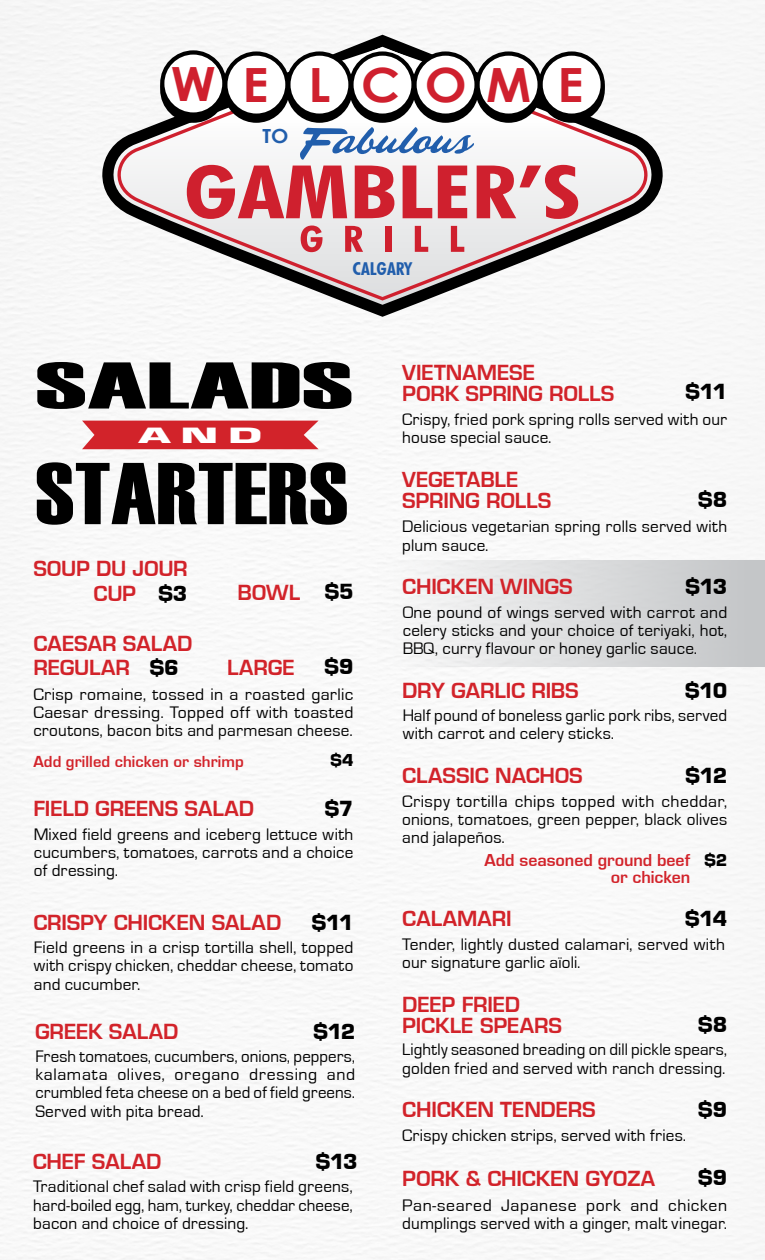
<style>
.page{position:relative;width:765px;height:1260px;background:#fff}
.page>*{position:absolute;margin:0;border:0;box-sizing:border-box;transform-origin:0 0}
.t1{font:87.5px "Haettenschweiler";color:#000;scale:1.18 1}
.t2{font:65.88px "Haettenschweiler";color:#000;scale:2.07 1}
.t3{font:700 47.25px "Century Gothic";letter-spacing:.53em;color:#cf202e;scale:1.06 1}
.t4{font:22.88px "Eurostile Black URW";color:#fff;scale:2.14 1}
.t5{font:700 22.62px/20.9px "Eurostile";letter-spacing:-.005em;color:#d2232a}
.t6{font:22.62px "Eurostile Black URW";letter-spacing:-.065em;color:#000}
.t7{font:700 19.5px "Century Gothic";color:#215eac;scale:1.06 1}
.t8{font:700 17.88px/16.5px "Eurostile";color:#d2232a}
.t9{font:17.88px "Eurostile Black URW";color:#000}
.t10{font:700 condensed 17.75px "Futura BT";color:#215eac;scale:1.06 1}
.t11{font:17.25px/18.1px "Eurostile";letter-spacing:.01em;color:#000;text-align:justify}
.t12{font:700 16.5px "Eurostile";letter-spacing:.005em;color:#d2232a}
.s1{font-family:"Eurostile Black URW";font-weight:400;color:#000}
</style>
<div class="page">
<div style="left:377px;top:561px;width:388px;height:106px;background:linear-gradient(to right,#f9f9f9,#c2c4c6)"></div>
<div style="left:82px;top:421px;width:237px;height:28px;background:#d2232a"></div>
<svg style="left:102px;top:35px;width:561px;height:282px"></svg>
<svg style="left:103px;top:47px;width:559px;height:258px"></svg>
<svg style="left:117px;top:51px;width:531px;height:250px;fill:#f3f3f3"></svg>
<svg style="left:160px;top:47px;width:445px;height:172px"></svg>
<svg style="left:301px;top:226px;width:22px;height:26px"></svg>
<svg style="left:345px;top:226px;width:18px;height:26px"></svg>
<div style="left:386px;top:226px;width:6px;height:26px;background:#cf202e"></div>
<svg style="left:415px;top:226px;width:13px;height:26px"></svg>
<svg style="left:451px;top:226px;width:13px;height:26px"></svg>
<h3 class="t3" style="left:171px;top:49px;width:391px">WE LCOME</h3>
<p class="t7" style="left:262px;top:121px;width:26px">TO</p>
<p class="t10" style="left:353px;top:258px;width:57px">CALGARY</p>
<h2 class="t2" style="left:35px;top:341px;width:155px">SALADS</h2>
<h3 class="t4" style="left:138px;top:422px;width:59px">AND</h3>
<h1 class="t1" style="left:35px;top:434px;width:267px">STARTERS</h1>
<h3 class="t5" style="left:33px;top:557px;width:156px;line-height:24.9px;text-align:right">SOUP DU JOUR<br>CUP <span class="s1">$3</span></h3>
<h3 class="t5" style="left:238px;top:584px;width:117px">BOWL <span class="s1">$5</span></h3>
<h3 class="t5" style="left:33px;top:633px;width:161px;line-height:24.2px">CAESAR SALAD<br>REGULAR <span class="s1">$6</span></h3>
<h3 class="t5" style="left:227px;top:659px;width:69px">LARGE</h3>
<h3 class="t6" style="left:325px;top:654px;width:30px">$9</h3>
<p class="t11" style="left:33px;top:685px;width:322px">Crisp romaine, tossed in a roasted garlic Caesar dressing. Topped off with toasted croutons, bacon bits and parmesan cheese.</p>
<p class="t12" style="left:33px;top:755px;width:212px">Add grilled chicken or shrimp</p>
<p class="t9" style="left:331px;top:750px;width:25px">$4</p>
<h3 class="t5" style="left:402px;top:363px;width:214px">VIETNAMESE<br>PORK SPRING ROLLS</h3>
<h3 class="t6" style="left:685px;top:379px;width:43px">$11</h3>
<p class="t11" style="left:402px;top:411px;width:326px">Crispy, fried pork spring rolls served with our house special sauce.</p>
<h3 class="t5" style="left:402px;top:471px;width:150px">VEGETABLE<br>SPRING ROLLS</h3>
<h3 class="t6" style="left:698px;top:486px;width:30px">$8</h3>
<p class="t11" style="left:402px;top:518px;width:326px">Delicious vegetarian spring rolls served with plum sauce.</p>
<h3 class="t6" style="left:685px;top:574px;width:43px">$13</h3>
<h3 class="t5" style="left:402px;top:578px;width:172px">CHICKEN WINGS</h3>
<p class="t11" style="left:403px;top:603px;width:326px">One pound of wings served with carrot and celery sticks and your choice of teriyaki, hot, BBQ, curry flavour or honey garlic sauce.</p>
<h3 class="t6" style="left:685px;top:677px;width:43px">$10</h3>
<h3 class="t5" style="left:402px;top:681px;width:178px">DRY GARLIC RIBS</h3>
<p class="t11" style="left:403px;top:707px;width:326px">Half pound of boneless garlic pork ribs, served with carrot and celery sticks.</p>
<h3 class="t5" style="left:402px;top:766px;width:182px">CLASSIC NACHOS</h3>
<h3 class="t6" style="left:685px;top:762px;width:43px">$12</h3>
<h3 class="t6" style="left:325px;top:796px;width:30px">$7</h3>
<p class="t11" style="left:402px;top:792px;width:326px">Crispy tortilla chips topped with cheddar, onions, tomatoes, green pepper, black olives and jalapeños.</p>
<h3 class="t5" style="left:33px;top:800px;width:222px">FIELD GREENS SALAD</h3>
<p class="t11" style="left:34px;top:825px;width:321px">Mixed field greens and iceberg lettuce with cucumbers, tomatoes, carrots and a choice of dressing.</p>
<p class="t8" style="left:611px;top:853px;width:118px;text-indent:-126px">Add seasoned ground beef <span class="s1">$2 </span>or chicken</p>
<h3 class="t6" style="left:312px;top:909px;width:43px">$11</h3>
<h3 class="t5" style="left:33px;top:914px;width:249px">CRISPY CHICKEN SALAD</h3>
<p class="t11" style="left:34px;top:939px;width:321px">Field greens in a crisp tortilla shell, topped with crispy chicken, cheddar cheese, tomato and cucumber.</p>
<h3 class="t6" style="left:313px;top:1018px;width:43px">$12</h3>
<h3 class="t5" style="left:35px;top:1022px;width:145px">GREEK SALAD</h3>
<p class="t11" style="left:35px;top:1048px;width:321px">Fresh tomatoes, cucumbers, onions, peppers, kalamata olives, oregano dressing and crumbled feta cheese on a bed of field greens.<br>Served with pita bread.</p>
<h3 class="t6" style="left:316px;top:1148px;width:43px">$13</h3>
<h3 class="t5" style="left:33px;top:1153px;width:130px">CHEF SALAD</h3>
<p class="t11" style="left:33px;top:1178px;width:321px">Traditional chef salad with crisp field greens, hard-boiled egg, ham, turkey, cheddar cheese, bacon and choice of dressing.</p>
<h3 class="t5" style="left:402px;top:910px;width:111px">CALAMARI</h3>
<h3 class="t6" style="left:685px;top:906px;width:43px">$14</h3>
<p class="t11" style="left:402px;top:936px;width:324px">Tender, lightly dusted calamari, served with our signature garlic aïoli.</p>
<h3 class="t5" style="left:402px;top:996px;width:161px">DEEP FRIED<br>PICKLE SPEARS</h3>
<h3 class="t6" style="left:698px;top:1011px;width:30px">$8</h3>
<p class="t11" style="left:402px;top:1041px;width:326px">Lightly seasoned breading on dill pickle spears, golden fried and served with ranch dressing.</p>
<h3 class="t5" style="left:402px;top:1101px;width:195px">CHICKEN TENDERS</h3>
<h3 class="t6" style="left:698px;top:1097px;width:30px">$9</h3>
<p class="t11" style="left:402px;top:1127px;width:285px">Crispy chicken strips, served with fries.</p>
<h3 class="t5" style="left:402px;top:1170px;width:254px">PORK &amp; CHICKEN GYOZA</h3>
<h3 class="t6" style="left:698px;top:1164px;width:30px">$9</h3>
<p class="t11" style="left:402px;top:1196px;width:326px">Pan-seared Japanese pork and chicken dumplings served with a ginger, malt vinegar.</p>
</div>
